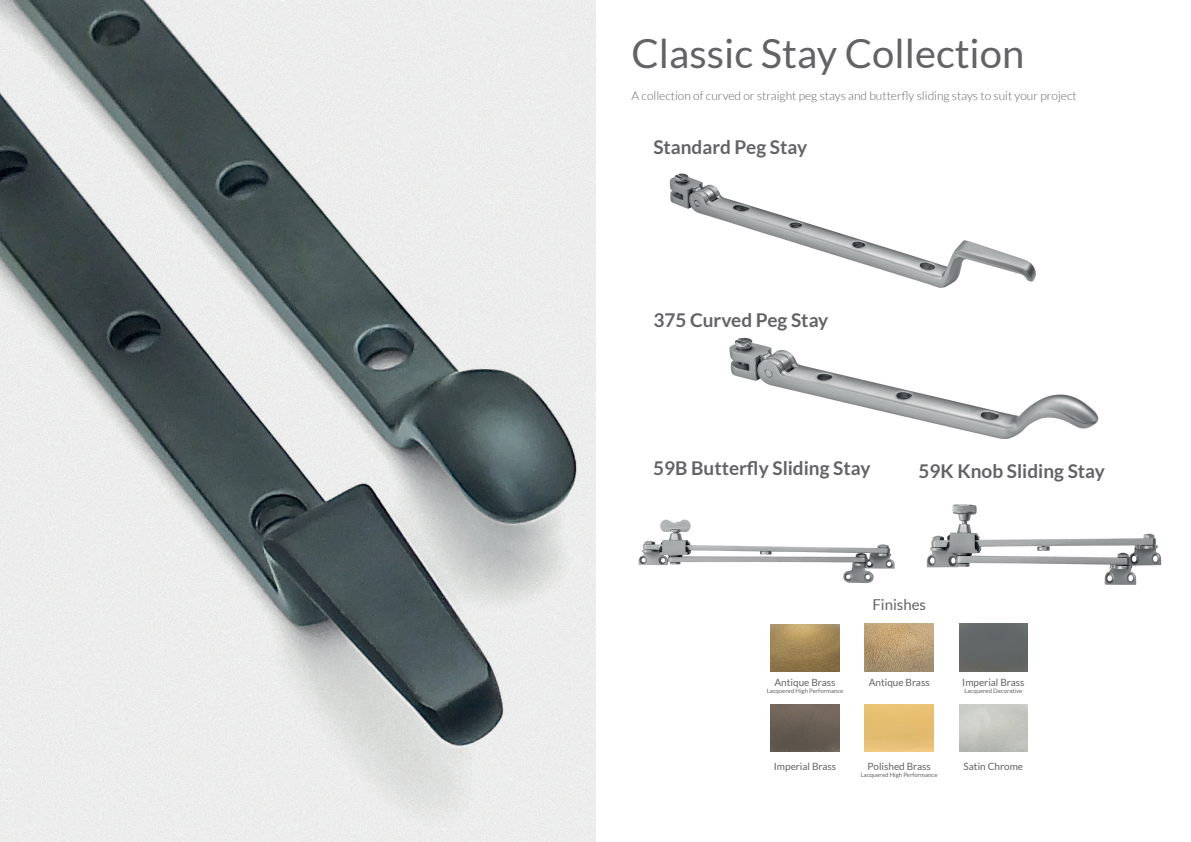
<style>
.page{position:relative;width:1191px;height:842px;background:#fff}
.page>*{position:absolute;margin:0;border:0;box-sizing:border-box;transform-origin:0 0}
.t1{font:40px "Lato";color:#636366}
.t2{font:700 19px "Lato";color:#636366}
.t3{font:15px "Lato";color:#636366}
.t4{font:300 12px "Lato";color:#636366}
.t5{font:10px "Lato";color:#636366}
.t6{font:6px "Lato";color:#636366}
</style>
<div class="page">
<img style="left:638px;top:519px;width:257px;height:64px">
<img style="left:926px;top:504px;width:236px;height:81px">
<img style="left:669px;top:173px;width:367px;height:115px">
<img style="left:0;top:0;width:595px;height:842px">
<img style="left:729px;top:337px;width:370px;height:102px">
<img style="left:770px;top:704px;width:69px;height:47px">
<img style="left:770px;top:624px;width:69px;height:47px">
<img style="left:865px;top:624px;width:68px;height:47px">
<div style="left:959px;top:624px;width:68px;height:47px;background:#636667"></div>
<h1 class="t1" style="left:631px;top:31px;width:394px">Classic Stay Collection</h1>
<p class="t4" style="left:631px;top:90px;width:447px">A collection of curved or straight peg stays and butterfly sliding stays to suit your project</p>
<h2 class="t2" style="left:653px;top:137px;width:155px">Standard Peg Stay</h2>
<h2 class="t2" style="left:653px;top:309px;width:177px">375 Curved Peg Stay</h2>
<h2 class="t2" style="left:653px;top:457px;width:219px">59B Butterfly Sliding Stay</h2>
<h2 class="t2" style="left:918px;top:460px;width:188px">59K Knob Sliding Stay</h2>
<p class="t3" style="left:872px;top:596px;width:55px">Finishes</p>
<p class="t5" style="left:774px;top:676px;width:63px">Antique Brass</p>
<p class="t6" style="left:766px;top:687px;width:78px">Lacquered High Performance</p>
<p class="t5" style="left:868px;top:676px;width:62px">Antique Brass</p>
<p class="t5" style="left:962px;top:676px;width:64px">Imperial Brass</p>
<p class="t6" style="left:964px;top:687px;width:59px">Lacquered Decorative</p>
<p class="t5" style="left:774px;top:761px;width:64px">Imperial Brass</p>
<p class="t5" style="left:963px;top:761px;width:61px">Satin Chrome</p>
<p class="t5" style="left:867px;top:761px;width:65px">Polished Brass</p>
<p class="t6" style="left:861px;top:772px;width:78px">Lacquered High Performance</p>
</div>
